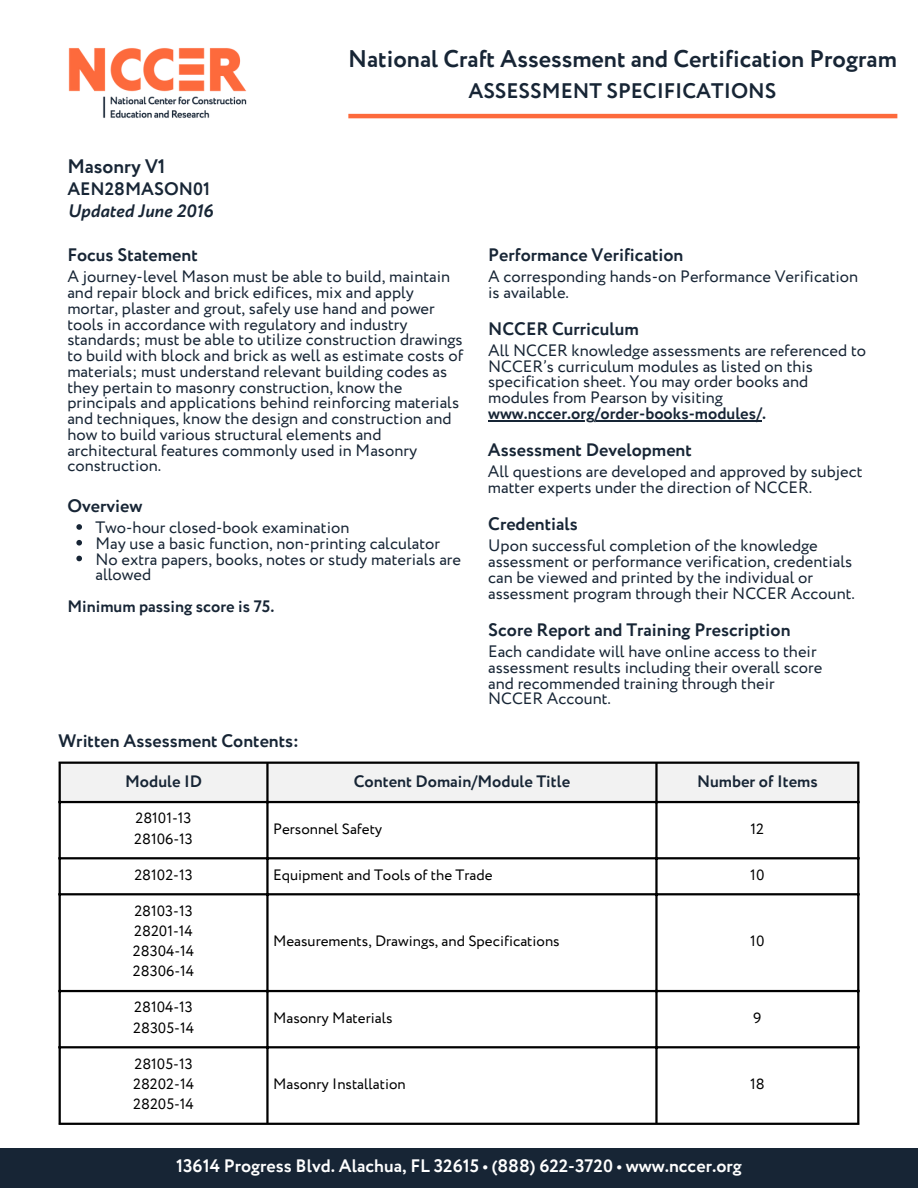
<style>
.page{position:relative;width:918px;height:1188px;background:#fff}
.page>*{position:absolute;margin:0;border:0;box-sizing:border-box;transform-origin:0 0}
.t1{font:700 24px "Circe";color:#172535}
.t2{font:700 21px "Circe";color:#172535}
.t3{font:700 19.5px "Circe";color:#172535}
.t4{font:700 18px "Circe";color:#172535}
.t5{font:700 18px "Circe";color:#fff}
.t6{font:italic 700 18px "Circe";color:#172535}
.t7{font:16.5px/15.8px "Circe";color:#172535}
.t8{font:700 16.5px "Circe";color:#172535}
.t9{font:15px "Circe";color:#000}
.s1{font-weight:700}
</style>
<div class="page">
<div style="left:0;top:1148px;width:918px;height:40px;background:#172535"></div>
<img style="left:68px;top:48px;width:179px;height:70px">
<hr style="left:348px;top:114px;width:549px;height:4px;background:#fd6a3c">
<div style="left:61px;top:764px;width:796px;height:37px;background:#f2f2f2"></div>
<hr style="left:59px;top:764px;width:2px;height:359px;background:#000">
<hr style="left:266px;top:764px;width:3px;height:359px;background:#000">
<hr style="left:655px;top:764px;width:3px;height:359px;background:#000">
<hr style="left:857px;top:764px;width:2px;height:359px;background:#000">
<hr style="left:59px;top:762px;width:800px;height:2px;background:#000">
<hr style="left:59px;top:801px;width:800px;height:2px;background:#000">
<hr style="left:59px;top:857px;width:800px;height:2px;background:#000">
<hr style="left:59px;top:893px;width:800px;height:2px;background:#000">
<hr style="left:59px;top:990px;width:800px;height:2px;background:#000">
<hr style="left:59px;top:1046px;width:800px;height:2px;background:#000">
<hr style="left:59px;top:1123px;width:800px;height:2px;background:#000">
<svg style="left:76px;top:524px;width:6px;height:6px"></svg>
<svg style="left:76px;top:540px;width:6px;height:6px"></svg>
<svg style="left:76px;top:556px;width:6px;height:5px"></svg>
<hr style="left:488px;top:420px;width:274px;height:1px;background:#172535">
<p class="t1" style="left:348px;top:43px;width:550px">National Craft Assessment and Certification Program</p>
<p class="t2" style="left:468px;top:76px;width:310px">ASSESSMENT SPECIFICATIONS</p>
<p class="t3" style="left:67px;top:153px;width:100px">Masonry V1</p>
<p class="t4" style="left:67px;top:176px;width:144px">AEN28MASON01</p>
<p class="t6" style="left:67px;top:199px;width:147px">Updated June 2016</p>
<p class="t4" style="left:67px;top:243px;width:132px">Focus Statement</p>
<p class="t7" style="left:67px;top:270px;width:397px">A journey-level Mason must be able to build, maintain and repair block and brick edifices, mix and apply mortar, plaster and grout, safely use hand and power tools in accordance with regulatory and industry standards; must be able to utilize construction drawings to build with block and brick as well as estimate costs of materials; must understand relevant building codes as they pertain to masonry construction, know the principals and applications behind reinforcing materials and techniques, know the design and construction and how to build various structural elements and architectural features commonly used in Masonry construction.</p>
<p class="t4" style="left:67px;top:493px;width:76px">Overview</p>
<p class="t7" style="left:95px;top:521px;width:256px">Two-hour closed-book examination</p>
<p class="t7" style="left:95px;top:536px;width:346px">May use a basic function, non-printing calculator</p>
<p class="t7" style="left:95px;top:552px;width:367px">No extra papers, books, notes or study materials are allowed</p>
<p class="t8" style="left:67px;top:595px;width:208px">Minimum passing score is 75.</p>
<p class="t4" style="left:59px;top:728px;width:242px">Written Assessment Contents:</p>
<p class="t4" style="left:488px;top:243px;width:197px">Performance Verification</p>
<p class="t7" style="left:488px;top:270px;width:372px">A corresponding hands-on Performance Verification is available.</p>
<p class="t4" style="left:488px;top:316px;width:152px">NCCER Curriculum</p>
<p class="t7" style="left:488px;top:343px;width:379px">All NCCER knowledge assessments are referenced to NCCER’s curriculum modules as listed on this specification sheet. You may order books and modules from Pearson by visiting <span class="s1">www.nccer.org/order-books-modules/.</span></p>
<p class="t4" style="left:488px;top:438px;width:206px">Assessment Development</p>
<p class="t7" style="left:488px;top:465px;width:376px">All questions are developed and approved by subject matter experts under the direction of NCCER.</p>
<p class="t4" style="left:488px;top:512px;width:91px">Credentials</p>
<p class="t7" style="left:488px;top:539px;width:368px">Upon successful completion of the knowledge assessment or performance verification, credentials can be viewed and printed by the individual or assessment program through their NCCER Account.</p>
<p class="t4" style="left:488px;top:617px;width:304px">Score Report and Training Prescription</p>
<p class="t7" style="left:488px;top:644px;width:336px">Each candidate will have online access to their assessment results including their overall score and recommended training through their NCCER Account.</p>
<p class="t8" style="left:125px;top:771px;width:78px">Module ID</p>
<p class="t8" style="left:354px;top:771px;width:218px">Content Domain/Module Title</p>
<p class="t8" style="left:697px;top:771px;width:122px">Number of Items</p>
<p class="t9" style="left:135px;top:808px;width:58px">28101-13</p>
<p class="t9" style="left:134px;top:828px;width:60px">28106-13</p>
<p class="t9" style="left:273px;top:818px;width:111px">Personnel Safety</p>
<p class="t9" style="left:751px;top:818px;width:15px">12</p>
<p class="t9" style="left:134px;top:864px;width:60px">28102-13</p>
<p class="t9" style="left:273px;top:864px;width:221px">Equipment and Tools of the Trade</p>
<p class="t9" style="left:750px;top:864px;width:16px">10</p>
<p class="t9" style="left:134px;top:900px;width:60px">28103-13</p>
<p class="t9" style="left:134px;top:921px;width:60px">28201-14</p>
<p class="t9" style="left:133px;top:941px;width:63px">28304-14</p>
<p class="t9" style="left:133px;top:961px;width:63px">28306-14</p>
<p class="t9" style="left:273px;top:931px;width:288px">Measurements, Drawings, and Specifications</p>
<p class="t9" style="left:750px;top:931px;width:16px">10</p>
<p class="t9" style="left:134px;top:997px;width:60px">28104-13</p>
<p class="t9" style="left:133px;top:1017px;width:62px">28305-14</p>
<p class="t9" style="left:134px;top:1053px;width:60px">28105-13</p>
<p class="t9" style="left:133px;top:1074px;width:62px">28202-14</p>
<p class="t9" style="left:133px;top:1094px;width:62px">28205-14</p>
<p class="t9" style="left:273px;top:1007px;width:121px">Masonry Materials</p>
<p class="t9" style="left:753px;top:1007px;width:10px">9</p>
<p class="t9" style="left:273px;top:1074px;width:134px">Masonry Installation</p>
<p class="t9" style="left:750px;top:1074px;width:16px">18</p>
<p class="t5" style="left:176px;top:1154px;width:567px">13614 Progress Blvd. Alachua, FL 32615 • (888) 622-3720 • www.nccer.org</p>
</div>
